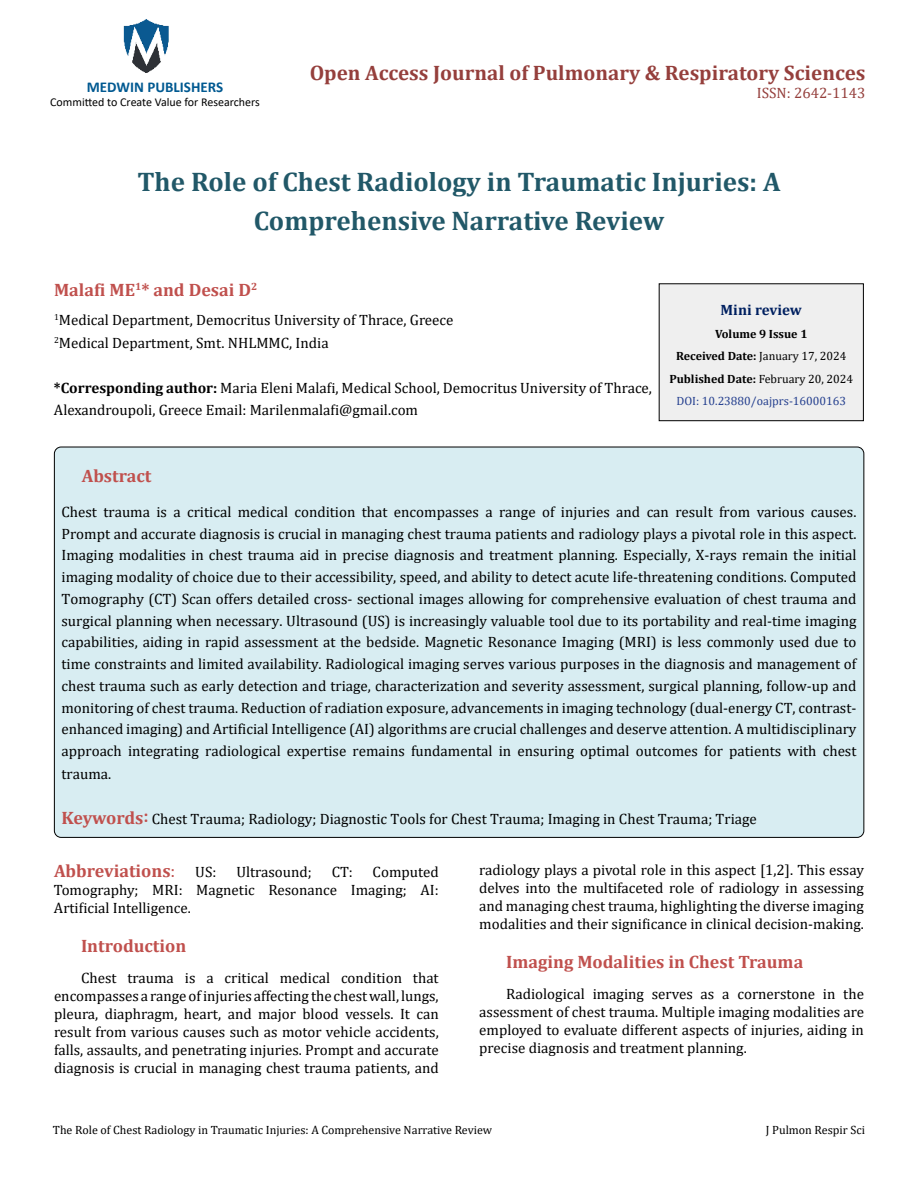
<style>
.page{position:relative;width:918px;height:1188px;background:#fff}
.page>*{position:absolute;margin:0;border:0;box-sizing:border-box;transform-origin:0 0}
.t1{font:700 27px/39px "Cambria";color:#215868;text-align:center}
.t2{font:700 21px "Cambria";color:#953f3c}
.t3{font:700 18px "Cambria";color:#c0504d}
.t4{font:15px/18px "Cambria";color:#000;text-align:justify}
.t5{font:700 15px "Calibri";color:#005991}
.t6{font:15px "Cambria";color:#953f3c}
.t7{font:700 15px "Cambria";color:#002060}
.t8{font:700 12px/22.5px "Cambria";color:#000;text-align:center}
.t9{font:12px "Cambria";color:#000}
.t10{font:12px "Calibri";color:#000}
.s1{font-weight:700}
.s2{font-weight:400}
.s3{font-weight:400;color:#25408f}
.s4{font-weight:700;font-size:18px;color:#c0504d}
.s5{font-family:"Calibri";font-weight:700;font-size:18px;color:#c0504d}
</style>
<div class="page">
<img style="left:123px;top:19px;width:46px;height:54px">
<div style="left:659px;top:284px;width:204px;height:137px;background:#efefef"></div>
<div style="left:659px;top:283px;width:205px;height:138px;border:1px solid #000"></div>
<div style="left:54px;top:447px;width:810px;height:390px;background:#d8edf2;border-radius:7px"></div>
<p class="t5" style="left:87px;top:76px;width:138px">MEDWIN PUBLISHERS</p>
<p class="t10" style="left:50px;top:94px;width:211px">Committed to Create Value for Researchers</p>
<h2 class="t2" style="left:310px;top:58px;width:557px">Open Access Journal of Pulmonary &amp; Respiratory Sciences</h2>
<p class="t6" style="left:757px;top:84px;width:110px">ISSN: 2642-1143</p>
<h1 class="t1" style="left:137px;top:162px;width:645px">The Role of Chest Radiology in Traumatic Injuries: A<br>Comprehensive Narrative Review</h1>
<p class="t3" style="left:54px;top:277px;width:205px">Malafi ME<sup>1</sup>* and Desai D<sup>2</sup></p>
<p class="t4" style="left:54px;top:309px;width:401px;line-height:22.5px"><sup>1</sup>Medical Department, Democritus University of Thrace, Greece<br><sup>2</sup>Medical Department, Smt. NHLMMC, India</p>
<p class="t4" style="left:54px;top:376px;width:600px;line-height:22.5px"><span class="s1">*Corresponding author:</span> Maria Eleni Malafi, Medical School, Democritus University of Thrace,<br>Alexandroupoli, Greece Email: Marilenmalafi@gmail.com</p>
<p class="t7" style="left:721px;top:300px;width:83px">Mini review</p>
<p class="t8" style="left:669px;top:322px;width:185px">Volume 9 Issue 1<br>Received Date: <span class="s2">January 17, 2024<br></span>Published Date: <span class="s2">February 20, 2024<br></span><span class="s3">DOI: 10.23880/oajprs-16000163</span></p>
<p class="t3" style="left:82px;top:463px;width:71px">Abstract</p>
<p class="t4" style="left:62px;top:501px;width:797px;line-height:21.8px">Chest trauma is a critical medical condition that encompasses a range of injuries and can result from various causes.<br>Prompt and accurate diagnosis is crucial in managing chest trauma patients and radiology plays a pivotal role in this aspect.<br>Imaging modalities in chest trauma aid in precise diagnosis and treatment planning. Especially, X-rays remain the initial imaging modality of choice due to their accessibility, speed, and ability to detect acute life-threatening conditions. Computed Tomography (CT) Scan offers detailed cross- sectional images allowing for comprehensive evaluation of chest trauma and surgical planning when necessary. Ultrasound (US) is increasingly valuable tool due to its portability and real-time imaging capabilities, aiding in rapid assessment at the bedside. Magnetic Resonance Imaging (MRI) is less commonly used due to time constraints and limited availability. Radiological imaging serves various purposes in the diagnosis and management of chest trauma such as early detection and triage, characterization and severity assessment, surgical planning, follow-up and monitoring of chest trauma. Reduction of radiation exposure, advancements in imaging technology (dual-energy CT, contrast&shy;enhanced imaging) and Artificial Intelligence (AI) algorithms are crucial challenges and deserve attention. A multidisciplinary approach integrating radiological expertise remains fundamental in ensuring optimal outcomes for patients with chest trauma.</p>
<p class="t4" style="left:62px;top:809px;width:697px"><span class="s4">Keywords</span><span class="s5">:</span> Chest Trauma; Radiology; Diagnostic Tools for Chest Trauma; Imaging in Chest Trauma; Triage</p>
<p class="t3" style="left:54px;top:858px;width:123px">Abbreviations<span class="s2">:</span></p>
<p class="t4" style="left:195px;top:863px;width:23px">US:</p>
<p class="t4" style="left:236px;top:863px;width:77px">Ultrasound;</p>
<p class="t4" style="left:332px;top:863px;width:22px">CT:</p>
<p class="t4" style="left:479px;top:860px;width:386px">radiology plays a pivotal role in this aspect [1,2]. This essay delves into the multifaceted role of radiology in assessing and managing chest trauma, highlighting the diverse imaging modalities and their significance in clinical decision-making.</p>
<p class="t3" style="left:506px;top:949px;width:299px">Imaging Modalities in Chest Trauma</p>
<p class="t4" style="left:479px;top:985px;width:386px;text-indent:27px">Radiological imaging serves as a cornerstone in the assessment of chest trauma. Multiple imaging modalities are employed to evaluate different aspects of injuries, aiding in precise diagnosis and treatment planning.</p>
<p class="t4" style="left:54px;top:863px;width:386px;text-indent:319px">Computed Tomography; MRI: Magnetic Resonance Imaging; AI:<br>Artificial Intelligence.</p>
<p class="t3" style="left:81px;top:933px;width:107px">Introduction</p>
<p class="t4" style="left:54px;top:969px;width:386px;text-indent:27px">Chest trauma is a critical medical condition that encompasses a range of injuries affecting the chest wall, lungs, pleura, diaphragm, heart, and major blood vessels. It can result from various causes such as motor vehicle accidents, falls, assaults, and penetrating injuries. Prompt and accurate diagnosis is crucial in managing chest trauma patients, and</p>
<p class="t9" style="left:53px;top:1123px;width:441px">The Role of Chest Radiology in Traumatic Injuries: A Comprehensive Narrative Review</p>
<p class="t9" style="left:766px;top:1123px;width:101px">J Pulmon Respir Sci</p>
</div>
